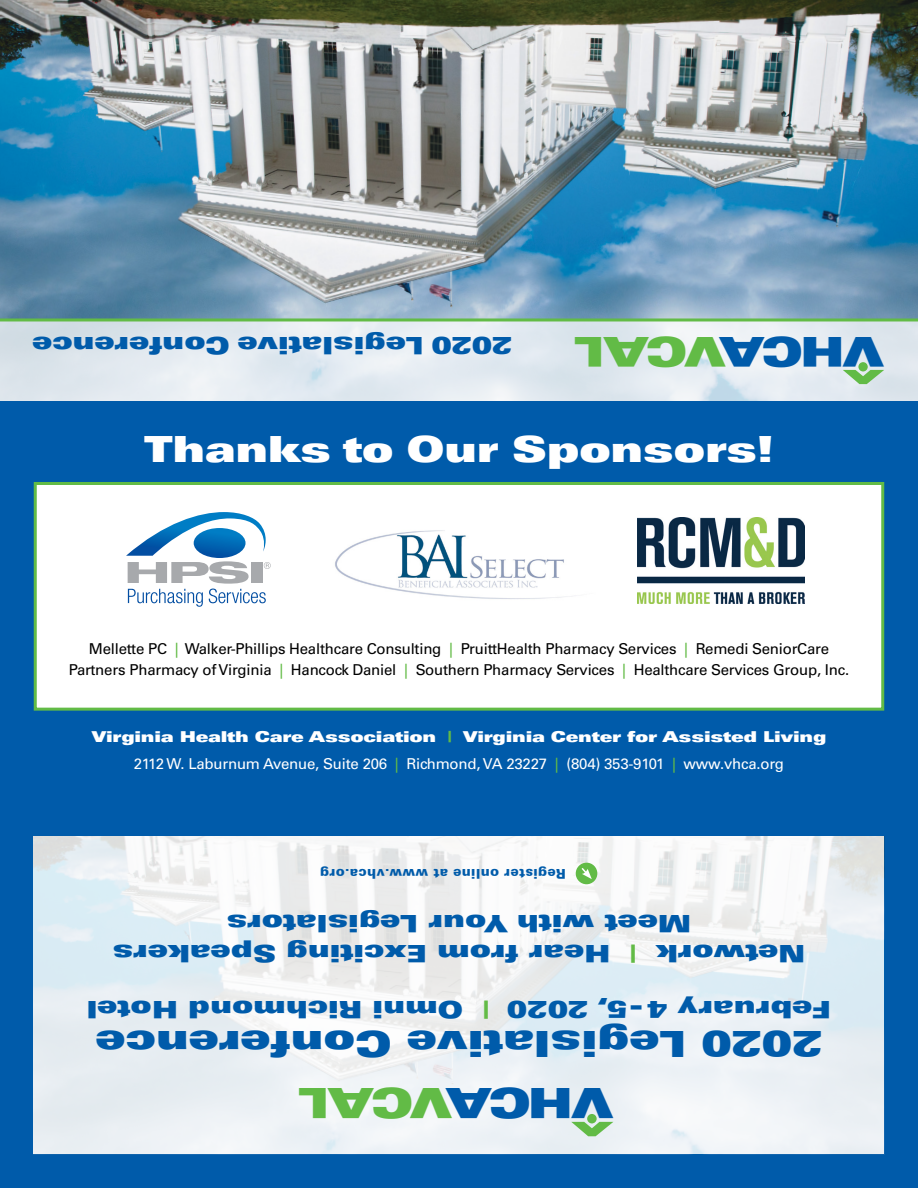
<style>
.page{position:relative;width:918px;height:1188px;background:#fff}
.page>*{position:absolute;margin:0;border:0;box-sizing:border-box;transform-origin:0 0}
.t1{font:900 expanded 41.7px "Univers";letter-spacing:-.06em;color:#005baa}
.t2{font:900 expanded 40.95px "Univers";letter-spacing:-.06em;color:#005baa}
.t3{font:900 expanded 36px "Univers";color:#005baa}
.t4{font:900 expanded 36px "Univers";letter-spacing:-.015em;color:#fff}
.t5{font:900 expanded 24px/30px "Univers";color:#005baa}
.t6{font:900 expanded 24px "Univers";color:#62bb46}
.t7{font:15px/21px "Univers";letter-spacing:-.015em;color:#000;text-align:center}
.t8{font:15px/27px "Univers";letter-spacing:-.015em;color:#fff;text-align:center}
.t9{font:900 13.5px "Univers";letter-spacing:.025em;color:#005baa}
.s1{color:#62bb46}
.s2{font-weight:900;font-stretch:expanded}
.s3{font-weight:900;font-stretch:expanded;color:#62bb46}
</style>
<div class="page">
<div style="left:0;top:401px;width:918px;height:787px;background:#005baa"></div>
<div style="left:34px;top:482px;width:850px;height:229px;background:#fff;border:3px solid #62bb46"></div>
<img style="left:335px;top:530px;width:237px;height:69px">
<svg style="left:126px;top:512px;width:145px;height:95px"></svg>
<img style="left:637px;top:518px;width:168px;height:85px">
<img style="left:0;top:0;width:918px;height:318px">
<svg style="left:0;top:321px;width:918px;height:80px;background:#e1e9ee"></svg>
<svg style="left:843px;top:370px;width:41px;height:14px"></svg>
<div style="left:858px;top:362px;width:10px;height:9px;background:#62bb46;border-radius:50%"></div>
<hr style="left:0;top:318px;width:918px;height:3px;background:#62bb46">
<img style="left:34px;top:836px;width:850px;height:318px">
<svg style="left:571px;top:1122px;width:42px;height:14px"></svg>
<div style="left:587px;top:1114px;width:10px;height:9px;background:#62bb46;border-radius:50%"></div>
<div style="left:576px;top:863px;width:21px;height:21px;background:#62bb46;border-radius:50%"></div>
<svg style="left:581px;top:868px;width:11px;height:11px"></svg>
<h3 class="t5" style="left:512px;top:360px;width:481px;rotate:-180deg">2020 Legislative Conference</h3>
<h2 class="t2" style="left:884px;top:376px;width:311px;rotate:-180deg">VHCA<span class="s1">VCAL</span></h2>
<h3 class="t4" style="left:144px;top:427px;width:632px">Thanks to Our Sponsors!</h3>
<p class="t7" style="left:69px;top:638px;width:782px">Mellette PC <span class="s1">|</span> Walker-Phillips Healthcare Consulting <span class="s1">|</span> PruittHealth Pharmacy Services <span class="s1">|</span> Remedi SeniorCare<br>Partners Pharmacy of Virginia <span class="s1">|</span> Hancock Daniel <span class="s1">|</span> Southern Pharmacy Services <span class="s1">|</span> Healthcare Services Group, Inc.</p>
<p class="t8" style="left:92px;top:723px;width:736px"><span class="s2">Virginia Health Care Association</span> <span class="s3">|</span> <span class="s2">Virginia Center for Assisted Living<br></span>2112 W. Laburnum Avenue, Suite 206 <span class="s1">|</span> Richmond, VA 23227 <span class="s1">|</span> (804) 353-9101 <span class="s1">|</span> www.vhca.org</p>
<p class="t9" style="left:566px;top:882px;width:247px;rotate:-180deg">Register online at www.vhca.org</p>
<h3 class="t5" style="left:691px;top:968px;width:466px;text-indent:-114px;rotate:-180deg">Network<br>Meet with Your Legislators</h3>
<h3 class="t5" style="left:610px;top:968px;width:499px;rotate:-180deg">Hear from Exciting Speakers</h3>
<h3 class="t6" style="left:636px;top:967px;width:7px;rotate:-180deg">|</h3>
<h3 class="t5" style="left:463px;top:1025px;width:378px;rotate:-180deg">Omni Richmond Hotel</h3>
<h3 class="t6" style="left:489px;top:1024px;width:7px;rotate:-180deg">|</h3>
<h3 class="t5" style="left:831px;top:1025px;width:326px;rotate:-180deg">February 4 - 5, 2020</h3>
<h3 class="t3" style="left:822px;top:1065px;width:728px;rotate:-180deg">2020 Legislative Conference</h3>
<h1 class="t1" style="left:613px;top:1128px;width:317px;rotate:-180deg">VHCA<span class="s1">VCAL</span></h1>
</div>
